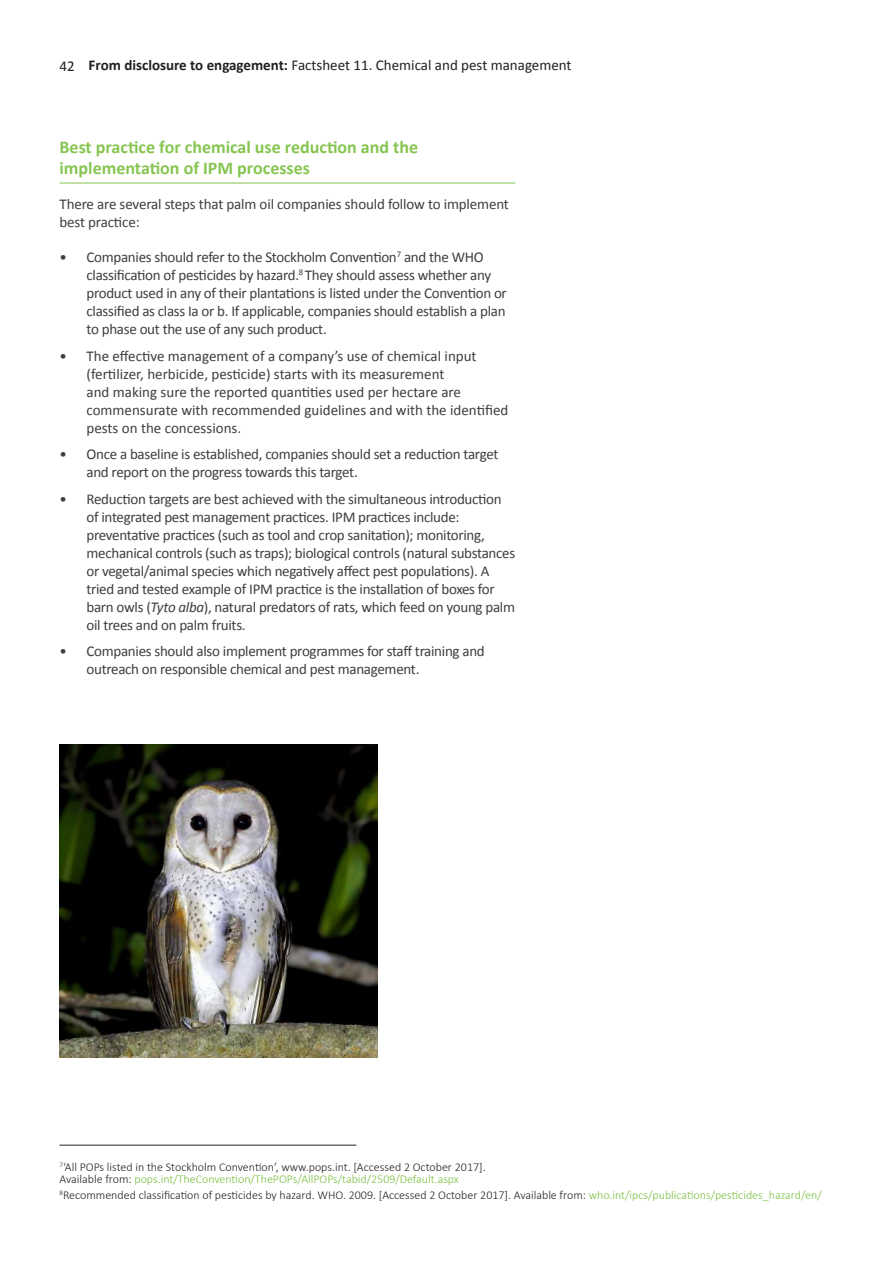
<style>
.page{position:relative;width:893px;height:1263px;background:#fff}
.page>*{position:absolute;margin:0;border:0;box-sizing:border-box;transform-origin:0 0}
.t1{font:700 18px/21.6px "Calibri";color:#86c551}
.t2{font:15px/18px "Calibri";letter-spacing:-.02em;color:#3e3e3f}
.t3{font:15px/18px "Calibri";color:#3e3e3f}
.t4{font:15px "Calibri";color:#231f20}
.t5{font:300 12px/12px "Calibri";color:#231f20}
.s1{font-weight:700}
.s2{font-style:italic}
.s3{color:#79c142}
</style>
<div class="page">
<hr style="left:60px;top:183px;width:455px;height:1px;background:#86c551">
<hr style="left:60px;top:1145px;width:296px;height:1px;background:#231f20">
<img style="left:60px;top:744px;width:318px;height:314px">
<p class="t4" style="left:60px;top:56px;width:17px">42</p>
<p class="t4" style="left:89px;top:56px;width:484px"><span class="s1">From disclosure to engagement:</span> Factsheet 11. Chemical and pest management</p>
<p class="t1" style="left:60px;top:136px;width:360px">Best practice for chemical use reduction and the implementation of IPM processes</p>
<p class="t2" style="left:60px;top:195px;width:451px">There are several steps that palm oil companies should follow to implement best practice:</p>
<p class="t2" style="left:87px;top:248px;width:422px;text-indent:-27px">• Companies should refer to the Stockholm Convention<sup>7</sup> and the WHO classification of pesticides by hazard.<sup>8</sup> They should assess whether any product used in any of their plantations is listed under the Convention or classified as class Ia or b. If applicable, companies should establish a plan to phase out the use of any such product.</p>
<p class="t3" style="left:87px;top:347px;width:423px;text-indent:-27px">• The effective management of a company’s use of chemical input (fertilizer, herbicide, pesticide) starts with its measurement<br>and making sure the reported quantities used per hectare are commensurate with recommended guidelines and with the identified pests on the concessions.</p>
<p class="t2" style="left:87px;top:445px;width:413px;text-indent:-27px">• Once a baseline is established, companies should set a reduction target and report on the progress towards this target.</p>
<p class="t2" style="left:87px;top:490px;width:430px;text-indent:-27px">• Reduction targets are best achieved with the simultaneous introduction of integrated pest management practices. IPM practices include: preventative practices (such as tool and crop sanitation); monitoring, mechanical controls (such as traps); biological controls (natural substances or vegetal/animal species which negatively affect pest populations). A tried and tested example of IPM practice is the installation of boxes for barn owls (<span class="s2">Tyto alba</span>), natural predators of rats, which feed on young palm oil trees and on palm fruits.</p>
<p class="t2" style="left:87px;top:642px;width:400px;text-indent:-27px">• Companies should also implement programmes for staff training and outreach on responsible chemical and pest management.</p>
<p class="t5" style="left:60px;top:1160px;width:428px"><sup>7</sup>‘All POPs listed in the Stockholm Convention’, www.pops.int. [Accessed 2 October 2017].<br>Available from: <span class="s3">pops.int/TheConvention/ThePOPs/AllPOPs/tabid/2509/Default.aspx</span></p>
<p class="t5" style="left:60px;top:1189px;width:764px"><sup>8</sup>Recommended classification of pesticides by hazard. WHO. 2009. [Accessed 2 October 2017]. Available from: <span class="s3">who.int/ipcs/publications/pesticides_hazard/en/</span></p>
</div>
